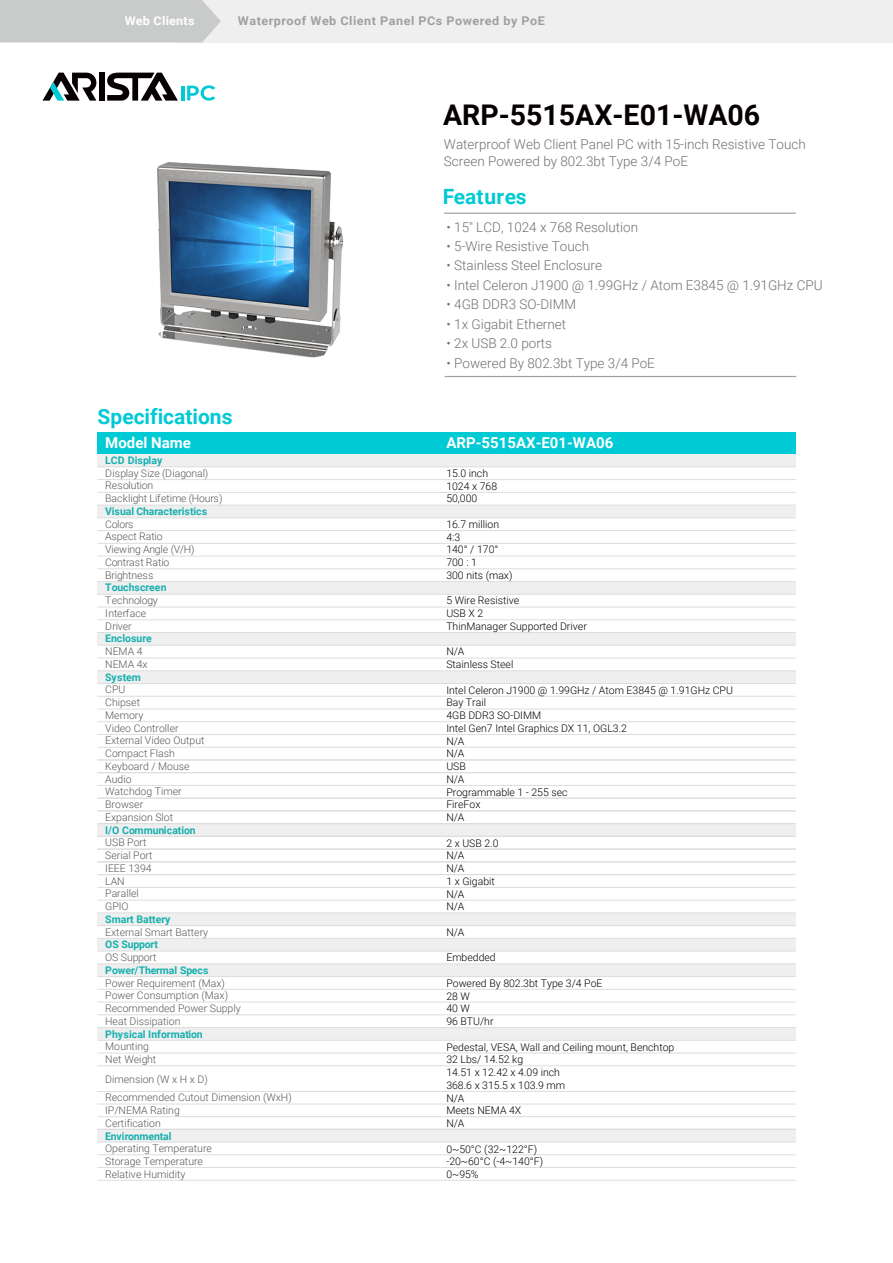
<style>
.page{position:relative;width:893px;height:1263px;background:#fff}
.page>*{position:absolute;margin:0;border:0;box-sizing:border-box;transform-origin:0 0}
.t1{font:700 28.5px "Roboto";color:#060001}
.t2{font:700 21px "Roboto";color:#00cad4}
.t3{font:700 15px "Roboto";color:#fff}
.t4{font:300 13.5px/16.5px "Roboto";color:#727171}
.t5{font:700 12px "Roboto";letter-spacing:.04em;color:#9fa0a0;scale:1.05 1}
.t6{font:700 12px "Roboto";letter-spacing:.02em;color:#fff;scale:1.05 1}
.t7{font:300 10.5px/12.8px "Roboto";color:#595757}
.t8{font:300 10.5px/12.8px "Roboto";color:#000}
.t9{font:700 10.5px "Roboto";color:#17afaf}
.t10{font:700 10.5px "Roboto";letter-spacing:-.02em;color:#17afaf}
.t11{font:300 10.5px "Roboto";letter-spacing:-.02em;color:#595757}
</style>
<div class="page">
<hr style="left:444px;top:213px;width:352px;height:1px;background:#9fa0a0">
<hr style="left:445px;top:376px;width:351px;height:1px;background:#9fa0a0">
<div style="left:97px;top:432px;width:699px;height:22px;background:#00cad4"></div>
<div style="left:97px;top:505px;width:698px;height:13px;background:#efefef"></div>
<div style="left:97px;top:581px;width:698px;height:13px;background:#efefef"></div>
<div style="left:97px;top:632px;width:698px;height:13px;background:#efefef"></div>
<div style="left:97px;top:671px;width:698px;height:12px;background:#efefef"></div>
<div style="left:97px;top:824px;width:698px;height:12px;background:#efefef"></div>
<div style="left:97px;top:938px;width:698px;height:13px;background:#efefef"></div>
<div style="left:97px;top:964px;width:698px;height:12px;background:#efefef"></div>
<div style="left:97px;top:913px;width:698px;height:12px;background:#efefef"></div>
<div style="left:97px;top:1028px;width:698px;height:12px;background:#efefef"></div>
<div style="left:97px;top:1129px;width:698px;height:13px;background:#efefef"></div>
<div style="left:97px;top:454px;width:698px;height:13px;background:#efefef"></div>
<hr style="left:97px;top:479px;width:699px;height:1px;background:#dcdddd">
<hr style="left:97px;top:492px;width:699px;height:1px;background:#dcdddd">
<hr style="left:97px;top:466px;width:699px;height:1px;background:#dcdddd">
<hr style="left:97px;top:505px;width:699px;height:1px;background:#dcdddd">
<hr style="left:97px;top:517px;width:699px;height:1px;background:#dcdddd">
<hr style="left:97px;top:530px;width:699px;height:1px;background:#dcdddd">
<hr style="left:97px;top:543px;width:699px;height:1px;background:#dcdddd">
<hr style="left:97px;top:556px;width:699px;height:1px;background:#dcdddd">
<hr style="left:97px;top:568px;width:699px;height:1px;background:#dcdddd">
<hr style="left:97px;top:581px;width:699px;height:1px;background:#dcdddd">
<hr style="left:97px;top:594px;width:699px;height:1px;background:#dcdddd">
<hr style="left:97px;top:607px;width:699px;height:1px;background:#dcdddd">
<hr style="left:97px;top:619px;width:699px;height:1px;background:#dcdddd">
<hr style="left:97px;top:632px;width:699px;height:1px;background:#dcdddd">
<hr style="left:97px;top:645px;width:699px;height:1px;background:#dcdddd">
<hr style="left:97px;top:658px;width:699px;height:1px;background:#dcdddd">
<hr style="left:97px;top:670px;width:699px;height:1px;background:#dcdddd">
<hr style="left:97px;top:683px;width:699px;height:1px;background:#dcdddd">
<hr style="left:97px;top:696px;width:699px;height:1px;background:#dcdddd">
<hr style="left:97px;top:709px;width:699px;height:1px;background:#dcdddd">
<hr style="left:97px;top:721px;width:699px;height:1px;background:#dcdddd">
<hr style="left:97px;top:734px;width:699px;height:1px;background:#dcdddd">
<hr style="left:97px;top:747px;width:699px;height:1px;background:#dcdddd">
<hr style="left:97px;top:760px;width:699px;height:1px;background:#dcdddd">
<hr style="left:97px;top:772px;width:699px;height:1px;background:#dcdddd">
<hr style="left:97px;top:785px;width:699px;height:1px;background:#dcdddd">
<hr style="left:97px;top:759px;width:699px;height:1px;background:#dcdddd">
<hr style="left:97px;top:798px;width:699px;height:1px;background:#dcdddd">
<hr style="left:97px;top:810px;width:699px;height:1px;background:#dcdddd">
<hr style="left:97px;top:823px;width:699px;height:1px;background:#dcdddd">
<hr style="left:97px;top:836px;width:699px;height:1px;background:#dcdddd">
<hr style="left:97px;top:849px;width:699px;height:1px;background:#dcdddd">
<hr style="left:97px;top:861px;width:699px;height:1px;background:#dcdddd">
<hr style="left:97px;top:874px;width:699px;height:1px;background:#dcdddd">
<hr style="left:97px;top:887px;width:699px;height:1px;background:#dcdddd">
<hr style="left:97px;top:900px;width:699px;height:1px;background:#dcdddd">
<hr style="left:97px;top:912px;width:699px;height:1px;background:#dcdddd">
<hr style="left:97px;top:925px;width:699px;height:1px;background:#dcdddd">
<hr style="left:97px;top:938px;width:699px;height:1px;background:#dcdddd">
<hr style="left:97px;top:951px;width:699px;height:1px;background:#dcdddd">
<hr style="left:97px;top:963px;width:699px;height:1px;background:#dcdddd">
<hr style="left:97px;top:976px;width:699px;height:1px;background:#dcdddd">
<hr style="left:97px;top:989px;width:699px;height:1px;background:#dcdddd">
<hr style="left:97px;top:1002px;width:699px;height:1px;background:#dcdddd">
<hr style="left:97px;top:1014px;width:699px;height:1px;background:#dcdddd">
<hr style="left:97px;top:1027px;width:699px;height:1px;background:#dcdddd">
<hr style="left:97px;top:1040px;width:699px;height:1px;background:#dcdddd">
<hr style="left:97px;top:1053px;width:699px;height:1px;background:#dcdddd">
<hr style="left:97px;top:1065px;width:699px;height:1px;background:#dcdddd">
<hr style="left:97px;top:1104px;width:699px;height:1px;background:#dcdddd">
<hr style="left:97px;top:1142px;width:699px;height:1px;background:#dcdddd">
<hr style="left:97px;top:1154px;width:699px;height:1px;background:#dcdddd">
<hr style="left:97px;top:1167px;width:699px;height:1px;background:#dcdddd">
<hr style="left:97px;top:1180px;width:699px;height:1px;background:#dcdddd">
<hr style="left:97px;top:1116px;width:699px;height:1px;background:#dcdddd">
<hr style="left:97px;top:1091px;width:699px;height:1px;background:#dcdddd">
<hr style="left:97px;top:1129px;width:699px;height:1px;background:#dcdddd">
<div style="left:99px;top:73px;width:6px;height:28px;background:#060001"></div>
<svg style="left:43px;top:73px;width:53px;height:28px"></svg>
<svg style="left:107px;top:73px;width:71px;height:28px"></svg>
<hr style="left:181px;top:86px;width:3px;height:14px;background:#00cad4">
<svg style="left:187px;top:85px;width:28px;height:16px"></svg>
<img style="left:157px;top:162px;width:187px;height:196px">
<div style="left:179px;top:0;width:714px;height:43px;background:#efefef"></div>
<div style="left:0;top:0;width:221px;height:43px;background:#c9caca"></div>
<p class="t6" style="left:125px;top:12px;width:68px">Web Clients</p>
<p class="t5" style="left:238px;top:12px;width:294px">Waterproof Web Client Panel PCs Powered by PoE</p>
<h1 class="t1" style="left:443px;top:95px;width:319px">ARP-5515AX-E01-WA06</h1>
<p class="t4" style="left:444px;top:136px;width:363px">Waterproof Web Client Panel PC with 15-inch Resistive Touch<br>Screen Powered by 802.3bt Type 3/4 PoE</p>
<h2 class="t2" style="left:443px;top:182px;width:85px">Features</h2>
<p class="t4" style="left:447px;top:218px;width:193px">• 15" LCD, 1024 x 768 Resolution</p>
<p class="t4" style="left:447px;top:237px;width:144px">• 5-Wire Resistive Touch</p>
<p class="t4" style="left:447px;top:257px;width:157px">• Stainless Steel Enclosure</p>
<p class="t4" style="left:447px;top:276px;width:378px">• Intel Celeron J1900 @ 1.99GHz / Atom E3845 @ 1.91GHz CPU</p>
<p class="t4" style="left:447px;top:296px;width:131px">• 4GB DDR3 SO-DIMM</p>
<p class="t4" style="left:447px;top:315px;width:121px">• 1x Gigabit Ethernet</p>
<p class="t4" style="left:447px;top:335px;width:107px">• 2x USB 2.0 ports</p>
<p class="t4" style="left:447px;top:354px;width:210px">• Powered By 802.3bt Type 3/4 PoE</p>
<h2 class="t2" style="left:98px;top:401px;width:136px">Specifications</h2>
<h3 class="t3" style="left:105px;top:432px;width:87px">Model Name</h3>
<h3 class="t3" style="left:446px;top:432px;width:168px">ARP-5515AX-E01-WA06</h3>
<p class="t9" style="left:105px;top:453px;width:59px">LCD Display</p>
<p class="t7" style="left:105px;top:466px;width:119px">Display Size (Diagonal)<br>Resolution<br>Backlight Lifetime (Hours)</p>
<p class="t9" style="left:105px;top:504px;width:103px">Visual Characteristics</p>
<p class="t7" style="left:105px;top:517px;width:91px">Colors<br>Aspect Ratio<br>Viewing Angle (V/H)<br>Contrast Ratio<br>Brightness</p>
<p class="t9" style="left:105px;top:580px;width:63px">Touchscreen</p>
<p class="t7" style="left:105px;top:594px;width:54px">Technology<br>Interface<br>Driver</p>
<p class="t9" style="left:105px;top:631px;width:48px">Enclosure</p>
<p class="t7" style="left:105px;top:645px;width:44px">NEMA 4<br>NEMA 4x</p>
<p class="t9" style="left:105px;top:670px;width:37px">System</p>
<p class="t7" style="left:105px;top:683px;width:101px">CPU<br>Chipset<br>Memory<br>Video Controller<br>External Video Output<br>Compact Flash<br>Keyboard / Mouse<br>Audio<br>Watchdog Timer<br>Browser<br>Expansion Slot</p>
<p class="t9" style="left:105px;top:823px;width:92px">I/O Communication</p>
<p class="t7" style="left:105px;top:836px;width:49px">USB Port<br>Serial Port<br>IEEE 1394<br>LAN<br>Parallel<br>GPIO</p>
<p class="t9" style="left:105px;top:912px;width:67px">Smart Battery</p>
<p class="t7" style="left:105px;top:925px;width:104px">External Smart Battery</p>
<p class="t10" style="left:105px;top:937px;width:54px">OS Support</p>
<p class="t11" style="left:105px;top:950px;width:53px">OS Support</p>
<p class="t9" style="left:105px;top:963px;width:105px">Power/Thermal Specs</p>
<p class="t7" style="left:105px;top:976px;width:137px">Power Requirement (Max)<br>Power Consumption (Max)<br>Recommended Power Supply<br>Heat Dissipation</p>
<p class="t9" style="left:105px;top:1026px;width:99px">Physical Information</p>
<p class="t7" style="left:105px;top:1040px;width:53px">Mounting<br>Net Weight</p>
<p class="t7" style="left:105px;top:1091px;width:188px">Recommended Cutout Dimension (WxH)<br>IP/NEMA Rating<br>Certification</p>
<p class="t9" style="left:105px;top:1128px;width:68px">Environmental</p>
<p class="t7" style="left:105px;top:1142px;width:108px">Operating Temperature<br>Storage Temperature<br>Relative Humidity</p>
<p class="t8" style="left:446px;top:466px;width:52px">15.0 inch<br>1024 x 768<br>50,000</p>
<p class="t8" style="left:446px;top:517px;width:68px">16.7 million<br>4:3<br>140° / 170°<br>700 : 1<br>300 nits (max)</p>
<p class="t8" style="left:446px;top:594px;width:142px">5 Wire Resistive<br>USB X 2<br>ThinManager Supported Driver</p>
<p class="t8" style="left:446px;top:645px;width:69px">N/A<br>Stainless Steel</p>
<p class="t8" style="left:446px;top:683px;width:288px">Intel Celeron J1900 @ 1.99GHz / Atom E3845 @ 1.91GHz CPU<br>Bay Trail<br>4GB DDR3 SO-DIMM<br>Intel Gen7 Intel Graphics DX 11, OGL3.2<br>N/A<br>N/A<br>USB<br>N/A<br>Programmable 1 - 255 sec<br>FireFox<br>N/A</p>
<p class="t8" style="left:446px;top:836px;width:54px">2 x USB 2.0<br>N/A<br>N/A<br>1 x Gigabit<br>N/A<br>N/A</p>
<p class="t8" style="left:446px;top:925px;width:20px">N/A</p>
<p class="t8" style="left:446px;top:951px;width:51px">Embedded</p>
<p class="t8" style="left:446px;top:976px;width:158px">Powered By 802.3bt Type 3/4 PoE<br>28 W<br>40 W<br>96 BTU/hr</p>
<p class="t8" style="left:446px;top:1040px;width:230px">Pedestal, VESA, Wall and Ceiling mount, Benchtop<br>32 Lbs/ 14.52 kg<br>14.51 x 12.42 x 4.09 inch<br>368.6 x 315.5 x 103.9 mm<br>N/A<br>Meets NEMA 4X<br>N/A</p>
<p class="t8" style="left:446px;top:1142px;width:98px">0~50°C (32~122°F) -20~60°C (-4~140°F)<br>0~95%</p>
<p class="t7" style="left:105px;top:1072px;width:104px">Dimension (W x H x D)</p>
</div>
